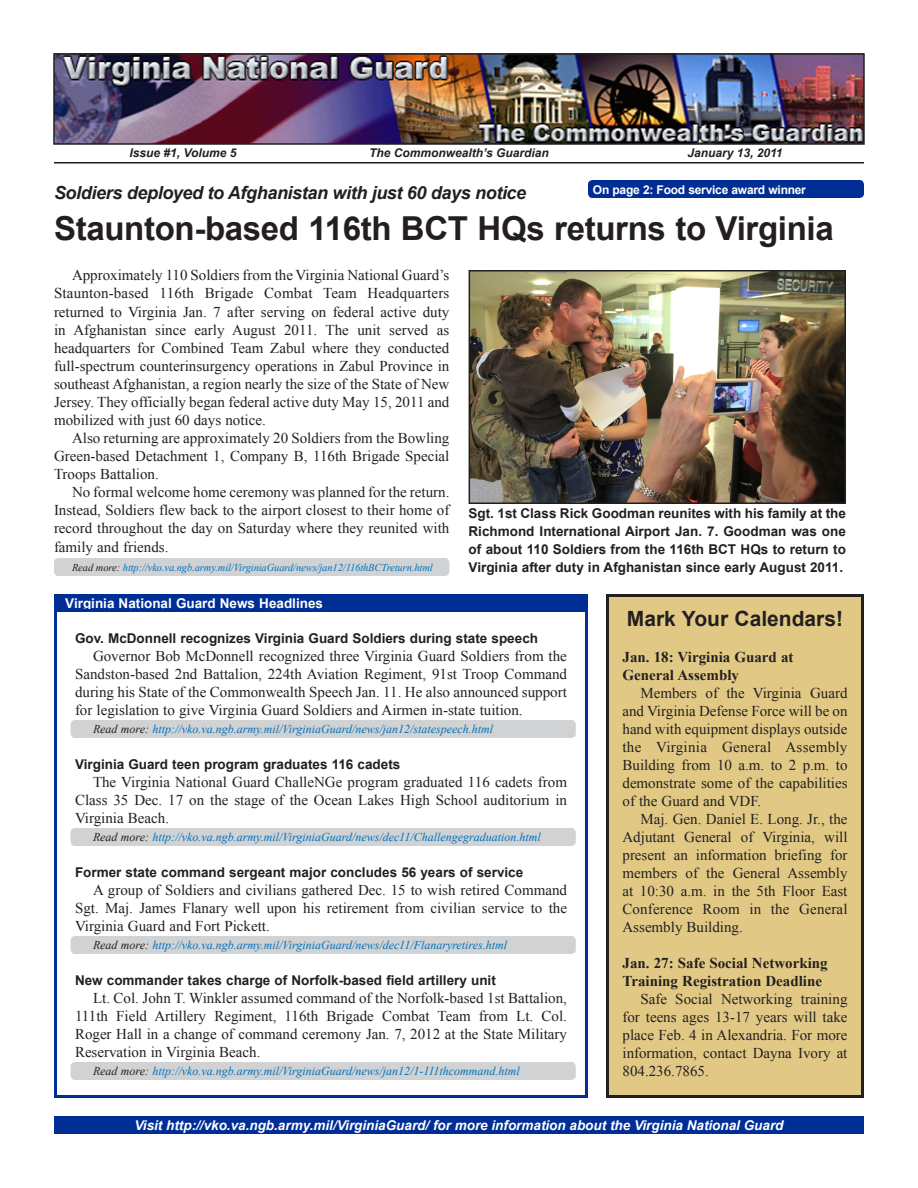
<style>
.page{position:relative;width:918px;height:1188px;background:#fff}
.page>*{position:absolute;margin:0;border:0;box-sizing:border-box;transform-origin:0 0}
._24_point_headline{font:700 33px "Arial";letter-spacing:-.01em;color:#231f20}
.Body_Copy{font:700 21px "Arial";color:#231f20}
.t1{font:italic 700 18px "Arial";letter-spacing:-.02em;color:#231f20}
.Body_Copy-2{font:15px/18px "Times New Roman";color:#231f20;text-align:justify}
.Body_Copy-3{font:700 15px/18px "Times New Roman";color:#231f20}
._24_point_headline-2{font:700 13.5px "Arial";color:#231f20}
.Picture_Captions{font:700 13.5px/18px "Arial";color:#231f20;text-align:justify}
.t2{font:italic 700 13.5px "Arial";color:#fff}
._24_point_headline-3{font:700 13.5px "Arial";color:#fff}
.Body_Copy-4{font:italic 12px "Times New Roman";color:#0072bc}
.t3{font:italic 700 12px "Arial";color:#231f20}
._24_point_headline-4{font:700 12px "Arial";letter-spacing:-.02em;color:#fff}
.Body_Copy-5{font:italic 10.5px "Times New Roman";letter-spacing:-.01em;color:#0072bc}
.s1{color:#231f20}
</style>
<div class="page">
<div style="left:71px;top:1062px;width:505px;height:18px;background:#d1d2d4;border-radius:4px"></div>
<div style="left:71px;top:828px;width:505px;height:18px;background:#d1d2d4;border-radius:4px"></div>
<div style="left:71px;top:936px;width:505px;height:18px;background:#d1d2d4;border-radius:4px"></div>
<div style="left:71px;top:720px;width:505px;height:18px;background:#d1d2d4;border-radius:4px"></div>
<div style="left:54px;top:558px;width:395px;height:18px;background:#d1d2d4;border-radius:4px"></div>
<div style="left:608px;top:596px;width:254px;height:500px;background:#e1c985"></div>
<div style="left:606px;top:594px;width:258px;height:504px;border:3px solid #231f20"></div>
<img style="left:56px;top:56px;width:806px;height:86px">
<div style="left:53px;top:53px;width:812px;height:92px;border:2px solid #231f20"></div>
<div style="left:54px;top:1116px;width:810px;height:18px;background:#002e95"></div>
<img style="left:472px;top:273px;width:371px;height:228px">
<div style="left:469px;top:270px;width:377px;height:234px;border:2px solid #231f20"></div>
<div style="left:56px;top:596px;width:530px;height:14px;background:#002e95"></div>
<div style="left:54px;top:594px;width:534px;height:18px;border:3px solid #002e95"></div>
<div style="left:54px;top:594px;width:534px;height:504px;border:3px solid #002e95"></div>
<div style="left:588px;top:180px;width:276px;height:18px;background:#002e95;border-radius:4px"></div>
<hr style="left:54px;top:162px;width:810px;height:2px;background:#231f20">
<p class="t3" style="left:130px;top:145px;width:108px">Issue #1, Volume 5</p>
<p class="t3" style="left:687px;top:145px;width:97px">January 13, 2011</p>
<p class="t3" style="left:369px;top:145px;width:181px">The Commonwealth’s Guardian</p>
<p class="t1" style="left:54px;top:181px;width:474px">Soldiers deployed to Afghanistan with just 60 days notice</p>
<p class="_24_point_headline-4" style="left:593px;top:181px;width:215px">On page 2: Food service award winner</p>
<p class="_24_point_headline" style="left:54px;top:207px;width:781px">Staunton-based 116th BCT HQs returns to Virginia</p>
<p class="Body_Copy-2" style="left:54px;top:266px;width:397px;text-indent:18px">Approximately 110 Soldiers from the Virginia National Guard’s Staunton-based 116th Brigade Combat Team Headquarters returned to Virginia Jan. 7 after serving on federal active duty in Afghanistan since early August 2011. The unit served as headquarters for Combined Team Zabul where they conducted full-spectrum counterinsurgency operations in Zabul Province in southeast Afghanistan, a region nearly the size of the State of New Jersey. They officially began federal active duty May 15, 2011 and mobilized with just 60 days notice.</p>
<p class="Body_Copy-2" style="left:54px;top:429px;width:397px;text-indent:18px">Also returning are approximately 20 Soldiers from the Bowling Green-based Detachment 1, Company B, 116th Brigade Special Troops Battalion.</p>
<p class="Body_Copy-2" style="left:54px;top:483px;width:397px;text-indent:18px">No formal welcome home ceremony was planned for the return.<br>Instead, Soldiers flew back to the airport closest to their home of record throughout the day on Saturday where they reunited with family and friends.</p>
<p class="Body_Copy-5" style="left:72px;top:560px;width:362px"><span class="s1">Read more:</span> http://vko.va.ngb.army.mil/VirginiaGuard/news/jan12/116thBCTreturn.html</p>
<p class="_24_point_headline-3" style="left:65px;top:594px;width:259px">Virginia National Guard News Headlines</p>
<p class="_24_point_headline-2" style="left:75px;top:629px;width:465px">Gov. McDonnell recognizes Virginia Guard Soldiers during state speech</p>
<p class="Body_Copy-2" style="left:75px;top:647px;width:493px;text-indent:18px">Governor Bob McDonnell recognized three Virginia Guard Soldiers from the Sandston-based 2nd Battalion, 224th Aviation Regiment, 91st Troop Command during his State of the Commonwealth Speech Jan. 11. He also announced support for legislation to give Virginia Guard Soldiers and Airmen in-state tuition.</p>
<p class="Body_Copy-4" style="left:93px;top:721px;width:402px"><span class="s1">Read more:</span> http://vko.va.ngb.army.mil/VirginiaGuard/news/jan12/statespeech.html</p>
<p class="_24_point_headline-2" style="left:75px;top:755px;width:327px">Virginia Guard teen program graduates 116 cadets</p>
<p class="Body_Copy-2" style="left:75px;top:773px;width:494px;text-indent:18px">The Virginia National Guard ChalleNGe program graduated 116 cadets from Class 35 Dec. 17 on the stage of the Ocean Lakes High School auditorium in Virginia Beach.</p>
<p class="Body_Copy-4" style="left:93px;top:829px;width:449px"><span class="s1">Read more:</span> http://vko.va.ngb.army.mil/VirginiaGuard/news/dec11/Challengegraduation.html</p>
<p class="_24_point_headline-2" style="left:75px;top:863px;width:450px">Former state command sergeant major concludes 56 years of service</p>
<p class="Body_Copy-2" style="left:75px;top:881px;width:494px;text-indent:18px">A group of Soldiers and civilians gathered Dec. 15 to wish retired Command Sgt. Maj. James Flanary well upon his retirement from civilian service to the Virginia Guard and Fort Pickett.</p>
<p class="Body_Copy-4" style="left:93px;top:937px;width:416px"><span class="s1">Read more:</span> http://vko.va.ngb.army.mil/VirginiaGuard/news/dec11/Flanaryretires.html</p>
<p class="_24_point_headline-2" style="left:75px;top:971px;width:422px">New commander takes charge of Norfolk-based field artillery unit</p>
<p class="Body_Copy-2" style="left:75px;top:989px;width:493px;text-indent:18px">Lt. Col. John T. Winkler assumed command of the Norfolk-based 1st Battalion, 111th Field Artillery Regiment, 116th Brigade Combat Team from Lt. Col.<br>Roger Hall in a change of command ceremony Jan. 7, 2012 at the State Military Reservation in Virginia Beach.</p>
<p class="Body_Copy-4" style="left:93px;top:1063px;width:428px"><span class="s1">Read more:</span> http://vko.va.ngb.army.mil/VirginiaGuard/news/jan12/1-111thcommand.html</p>
<p class="Picture_Captions" style="left:469px;top:505px;width:379px">Sgt. 1st Class Rick Goodman reunites with his family at the Richmond International Airport Jan. 7. Goodman was one of about 110 Soldiers from the 116th BCT HQs to return to Virginia after duty in Afghanistan since early August 2011.</p>
<p class="Body_Copy" style="left:627px;top:605px;width:218px">Mark Your Calendars!</p>
<p class="Body_Copy-3" style="left:622px;top:647px;width:173px">Jan. 18: Virginia Guard at<br>General Assembly</p>
<p class="Body_Copy-2" style="left:622px;top:684px;width:227px;text-indent:18px">Members of the Virginia Guard and Virginia Defense Force will be on hand with equipment displays outside the Virginia General Assembly Building from 10 a.m. to 2 p.m. to demonstrate some of the capabilities of the Guard and VDF.</p>
<p class="Body_Copy-2" style="left:622px;top:810px;width:227px;text-indent:18px">Maj. Gen. Daniel E. Long. Jr., the Adjutant General of Virginia, will present an information briefing for members of the General Assembly at 10:30 a.m. in the 5th Floor East Conference Room in the General Assembly Building.</p>
<p class="Body_Copy-3" style="left:622px;top:953px;width:207px">Jan. 27: Safe Social Networking<br>Training Registration Deadline</p>
<p class="Body_Copy-2" style="left:622px;top:990px;width:227px;text-indent:18px">Safe Social Networking training for teens ages 13-17 years will take place Feb. 4 in Alexandria. For more information, contact Dayna Ivory at 804.236.7865.</p>
<p class="t2" style="left:134px;top:1116px;width:651px">Visit http://vko.va.ngb.army.mil/VirginiaGuard/ for more information about the Virginia National Guard</p>
</div>
